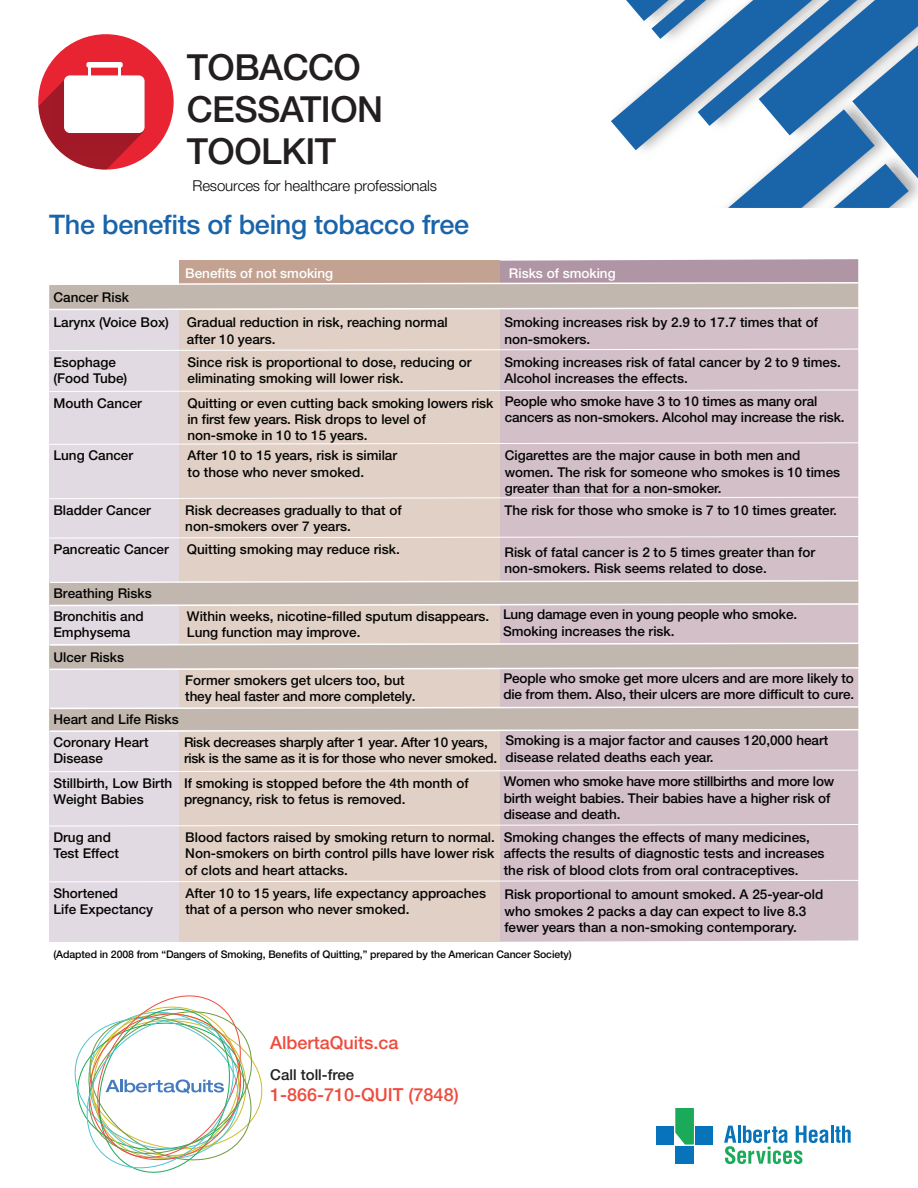
<style>
.page{position:relative;width:918px;height:1188px;background:#fff}
.page>*{position:absolute;margin:0;border:0;box-sizing:border-box;transform-origin:0 0}
.t1{font:500 36px/42px "Helvetica Neue";letter-spacing:-.015em;color:#231f20}
.t2{font:500 27px "Helvetica Neue";letter-spacing:-.01em;color:#1a64aa}
.t3{font:500 18px "Helvetica Neue";color:#ef4b3d}
.t4{font:300 15px "Helvetica Neue";letter-spacing:-.01em;color:#040503}
.t5{font:500 15px "Helvetica Neue";color:#231f20}
.t6{font:500 13.5px/16.2px "Helvetica Neue";color:#040503}
.t7{font:500 13.5px/16.2px "Helvetica Neue";letter-spacing:-.02em;color:#040503}
.t8{font:500 13.5px "Helvetica Neue";color:#fff}
.t9{font:500 10.5px "Helvetica Neue";letter-spacing:-.01em;color:#040503}
</style>
<div class="page">
<svg style="left:611px;top:0;width:307px;height:208px"></svg>
<div style="left:38px;top:34px;width:136px;height:136px;background:#e82332;border-radius:50%"></div>
<div style="left:86px;top:62px;width:37px;height:6px;background:#fff;border-radius:2px"></div>
<svg style="left:38px;top:68px;width:106px;height:102px"></svg>
<div style="left:49px;top:309px;width:130px;height:633px;background:#e2dae2"></div>
<div style="left:500px;top:311px;width:358px;height:631px;background:#d2bfc7"></div>
<div style="left:179px;top:309px;width:321px;height:633px;background:#e1d0c6"></div>
<svg style="left:49px;top:348px;width:810px;height:3px"></svg>
<svg style="left:49px;top:259px;width:810px;height:52px;background:#c8b8b4"></svg>
<svg style="left:49px;top:389px;width:810px;height:3px"></svg>
<svg style="left:49px;top:442px;width:810px;height:3px"></svg>
<svg style="left:49px;top:496px;width:810px;height:3px"></svg>
<svg style="left:49px;top:536px;width:810px;height:3px"></svg>
<svg style="left:49px;top:769px;width:810px;height:3px"></svg>
<svg style="left:49px;top:824px;width:810px;height:3px"></svg>
<svg style="left:49px;top:880px;width:810px;height:3px"></svg>
<svg style="left:49px;top:579px;width:810px;height:28px;background:#cac0ba"></svg>
<svg style="left:49px;top:642px;width:810px;height:29px;background:#cac0ba"></svg>
<svg style="left:49px;top:705px;width:810px;height:28px;background:#cac1bb"></svg>
<hr style="left:831px;top:1126px;width:3px;height:17px;background:#0673ba">
<svg style="left:835px;top:1126px;width:16px;height:17px"></svg>
<svg style="left:724px;top:1126px;width:104px;height:38px"></svg>
<div style="left:656px;top:1126px;width:18px;height:19px;background:#0673ba"></div>
<div style="left:696px;top:1126px;width:17px;height:19px;background:#0673ba"></div>
<div style="left:675px;top:1146px;width:19px;height:18px;background:#0673ba"></div>
<svg style="left:675px;top:1108px;width:19px;height:37px"></svg>
<svg style="left:74px;top:995px;width:189px;height:178px"></svg>
<h1 class="t1" style="left:187px;top:45px;width:198px">TOBACCO<br>CESSATION<br>TOOLKIT</h1>
<p class="t4" style="left:192px;top:176px;width:246px">Resources for healthcare professionals</p>
<h2 class="t2" style="left:49px;top:208px;width:422px">The benefits of being tobacco free</h2>
<p class="t8" style="left:185px;top:265px;width:150px">Benefits of not smoking</p>
<p class="t8" style="left:509px;top:265px;width:108px">Risks of smoking</p>
<p class="t6" style="left:53px;top:284px;width:117px;line-height:25.3px">Cancer Risk<br>Larynx (Voice Box)</p>
<p class="t6" style="left:187px;top:314px;width:262px">Gradual reduction in risk, reaching normal after 10 years.</p>
<p class="t6" style="left:504px;top:314px;width:315px">Smoking increases risk by 2.9 to 17.7 times that of non-smokers.</p>
<p class="t6" style="left:187px;top:354px;width:285px">Since risk is proportional to dose, reducing or eliminating smoking will lower risk.</p>
<p class="t6" style="left:187px;top:395px;width:307px">Quitting or even cutting back smoking lowers risk in first few years. Risk drops to level of non-smoke in 10 to 15 years.</p>
<p class="t6" style="left:504px;top:354px;width:338px">Smoking increases risk of fatal cancer by 2 to 9 times.<br>Alcohol increases the effects.</p>
<p class="t6" style="left:53px;top:354px;width:75px">Esophage (Food Tube)</p>
<p class="t6" style="left:53px;top:395px;width:90px">Mouth Cancer</p>
<p class="t6" style="left:505px;top:393px;width:341px">People who smoke have 3 to 10 times as many oral cancers as non-smokers. Alcohol may increase the risk.</p>
<p class="t6" style="left:188px;top:447px;width:211px">After 10 to 15 years, risk is similar to those who never smoked.</p>
<p class="t6" style="left:53px;top:502px;width:99px">Bladder Cancer</p>
<p class="t6" style="left:185px;top:502px;width:218px">Risk decreases gradually to that of non-smokers over 7 years.</p>
<p class="t6" style="left:53px;top:541px;width:117px">Pancreatic Cancer</p>
<p class="t6" style="left:187px;top:541px;width:214px">Quitting smoking may reduce risk.</p>
<p class="t6" style="left:505px;top:544px;width:312px">Risk of fatal cancer is 2 to 5 times greater than for non-smokers. Risk seems related to dose.</p>
<p class="t6" style="left:53px;top:582px;width:100px;line-height:23px">Breathing Risks<br>Bronchitis and</p>
<p class="t6" style="left:53px;top:624px;width:79px">Emphysema</p>
<p class="t6" style="left:53px;top:447px;width:81px">Lung Cancer</p>
<p class="t6" style="left:505px;top:447px;width:337px">Cigarettes are the major cause in both men and women. The risk for someone who smokes is 10 times greater than that for a non-smoker.</p>
<p class="t6" style="left:505px;top:502px;width:334px">The risk for those who smoke is 7 to 10 times greater.</p>
<p class="t6" style="left:503px;top:606px;width:296px">Lung damage even in young people who smoke.<br>Smoking increases the risk.</p>
<p class="t6" style="left:187px;top:608px;width:304px">Within weeks, nicotine-filled sputum disappears.<br>Lung function may improve.</p>
<p class="t6" style="left:53px;top:649px;width:72px">Ulcer Risks</p>
<p class="t6" style="left:185px;top:672px;width:232px">Former smokers get ulcers too, but they heal faster and more completely.</p>
<p class="t6" style="left:503px;top:670px;width:352px">People who smoke get more ulcers and are more likely to die from them. Also, their ulcers are more difficult to cure.</p>
<p class="t6" style="left:53px;top:708px;width:127px;line-height:23px">Heart and Life Risks<br>Coronary Heart</p>
<p class="t7" style="left:184px;top:734px;width:315px">Risk decreases sharply after 1 year. After 10 years, risk is the same as it is for those who never smoked.</p>
<p class="t6" style="left:505px;top:732px;width:324px">Smoking is a major factor and causes 120,000 heart</p>
<p class="t6" style="left:53px;top:750px;width:51px">Disease</p>
<p class="t6" style="left:505px;top:749px;width:210px">disease related deaths each year.</p>
<p class="t6" style="left:53px;top:775px;width:120px">Stillbirth, Low Birth<br>Weight Babies</p>
<p class="t6" style="left:504px;top:773px;width:332px">Women who smoke have more stillbirths and more low birth weight babies. Their babies have a higher risk of disease and death.</p>
<p class="t6" style="left:53px;top:829px;width:67px">Drug and<br>Test Effect</p>
<p class="t6" style="left:185px;top:829px;width:311px;text-align:justify">Blood factors raised by smoking return to normal.<br>Non-smokers on birth control pills have lower risk of clots and heart attacks.</p>
<p class="t6" style="left:53px;top:885px;width:101px">Shortened<br>Life Expectancy</p>
<p class="t6" style="left:505px;top:886px;width:320px">Risk proportional to amount smoked. A 25-year-old who smokes 2 packs a day can expect to live 8.3 fewer years than a non-smoking contemporary.</p>
<p class="t6" style="left:184px;top:775px;width:286px">If smoking is stopped before the 4th month of pregnancy, risk to fetus is removed.</p>
<p class="t6" style="left:504px;top:829px;width:322px">Smoking changes the effects of many medicines, affects the results of diagnostic tests and increases the risk of blood clots from oral contraceptives.</p>
<p class="t6" style="left:185px;top:885px;width:302px">After 10 to 15 years, life expectancy approaches that of a person who never smoked.</p>
<p class="t9" style="left:53px;top:948px;width:520px">(Adapted in 2008 from “Dangers of Smoking, Benefits of Quitting,” prepared by the American Cancer Society)</p>
<h3 class="t3" style="left:270px;top:1031px;width:130px">AlbertaQuits.ca</h3>
<p class="t5" style="left:270px;top:1065px;width:85px">Call toll-free</p>
<h3 class="t3" style="left:270px;top:1084px;width:190px">1-866-710-QUIT (7848)</h3>
</div>
